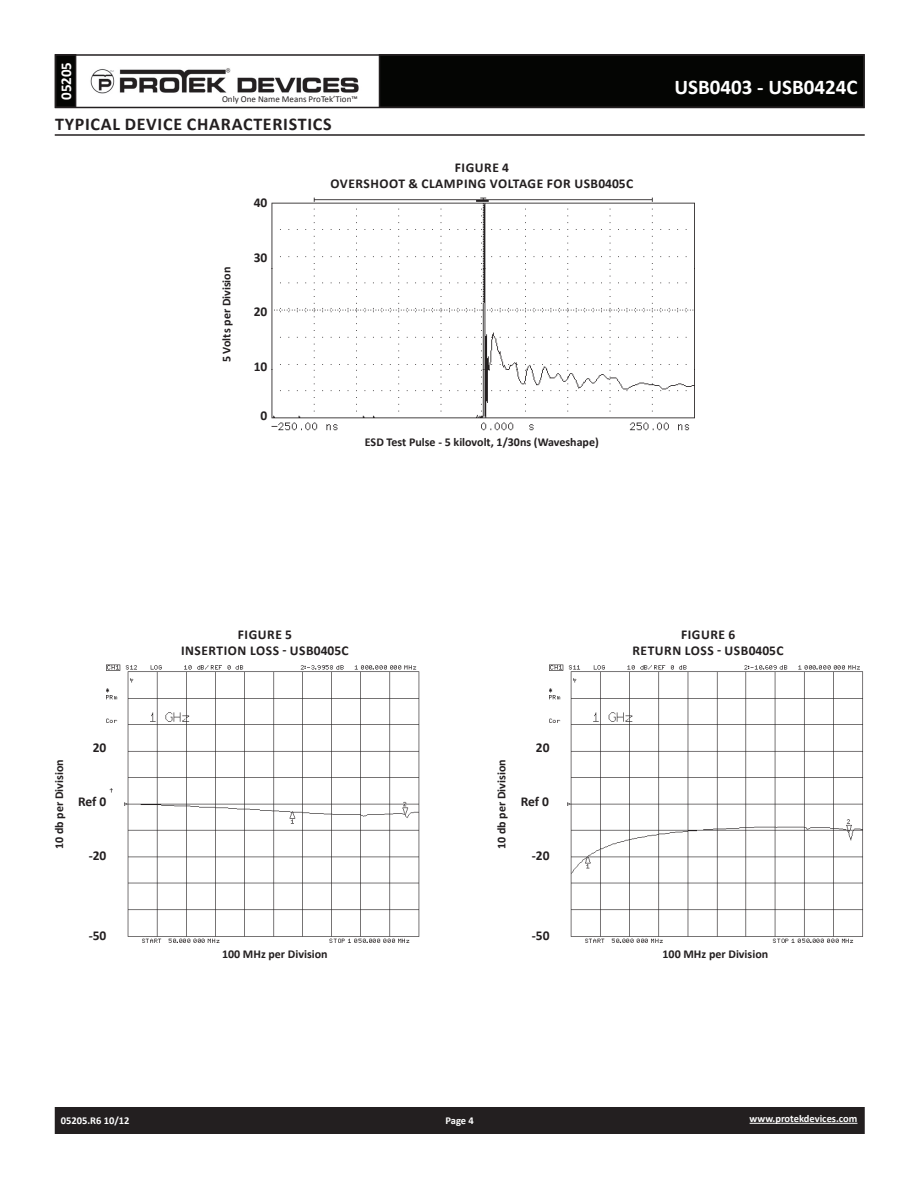
<style>
.page{position:relative;width:918px;height:1188px;background:#fff}
.page>*{position:absolute;margin:0;border:0;box-sizing:border-box;transform-origin:0 0}
.t1{font:700 21px "Calibri";color:#fff}
.t2{font:700 18px "Calibri";letter-spacing:.04em;color:#231f20}
.t3{font:700 15px "Calibri";color:#fff}
.t4{font:700 13.5px/16.2px "Calibri";letter-spacing:.04em;color:#231f20;text-align:center}
.t5{font:700 12px "Calibri";color:#231f20}
.t6{font:700 10.5px "Calibri";color:#fff}
.t7{font:9px "Calibri";color:#231f20}
</style>
<div class="page">
<div style="left:56px;top:1108px;width:808px;height:25px;background:#231f20"></div>
<div style="left:55px;top:1107px;width:810px;height:27px;border:2px solid #231f20"></div>
<div style="left:56px;top:55px;width:20px;height:52px;background:#040503"></div>
<div style="left:55px;top:54px;width:21px;height:54px;border:2px solid #231f20"></div>
<div style="left:380px;top:55px;width:484px;height:52px;background:#040503"></div>
<div style="left:55px;top:54px;width:810px;height:54px;border:2px solid #231f20"></div>
<img style="left:90px;top:68px;width:269px;height:26px">
<hr style="left:750px;top:1123px;width:107px;height:1px;background:#fff">
<hr style="left:55px;top:134px;width:810px;height:2px;background:#231f20">
<img style="left:271px;top:197px;width:424px;height:234px">
<img style="left:106px;top:664px;width:314px;height:279px">
<img style="left:549px;top:664px;width:314px;height:278px">
<p class="t3" style="left:56px;top:100px;width:40px;rotate:-90deg">05205</p>
<p class="t7" style="left:222px;top:93px;width:137px">Only One Name Means ProTek’Tion™</p>
<h2 class="t2" style="left:55px;top:112px;width:268px">TYPICAL DEVICE CHARACTERISTICS</h2>
<p class="t4" style="left:331px;top:160px;width:304px">FIGURE 4<br>OVERSHOOT &amp; CLAMPING VOLTAGE FOR USB0405C</p>
<p class="t4" style="left:254px;top:195px;width:15px">40</p>
<p class="t5" style="left:219px;top:362px;width:97px;rotate:-90deg">5 VOLTS PER DIVISION</p>
<p class="t4" style="left:254px;top:249px;width:15px">30</p>
<p class="t4" style="left:254px;top:304px;width:15px">20</p>
<p class="t4" style="left:254px;top:358px;width:15px">10</p>
<p class="t4" style="left:261px;top:407px;width:8px">0</p>
<p class="t5" style="left:365px;top:434px;width:235px">ESD TEST PULSE - 5 KILOVOLT, 1/30NS (WAVESHAPE)</p>
<h1 class="t1" style="left:674px;top:74px;width:185px">USB0403 - USB0424C</h1>
<p class="t4" style="left:181px;top:626px;width:169px">FIGURE 5<br>INSERTION LOSS - USB0405C</p>
<p class="t4" style="left:633px;top:626px;width:152px">FIGURE 6<br>RETURN LOSS - USB0405C</p>
<p class="t4" style="left:93px;top:740px;width:15px">20</p>
<p class="t4" style="left:536px;top:740px;width:15px">20</p>
<p class="t5" style="left:51px;top:849px;width:91px;rotate:-90deg">10 DB PER DIVISION</p>
<p class="t5" style="left:494px;top:849px;width:91px;rotate:-90deg">10 DB PER DIVISION</p>
<p class="t4" style="left:78px;top:794px;width:30px">REF 0</p>
<p class="t4" style="left:521px;top:794px;width:30px">REF 0</p>
<p class="t4" style="left:89px;top:847px;width:19px">-20</p>
<p class="t4" style="left:532px;top:847px;width:19px">-20</p>
<p class="t4" style="left:89px;top:928px;width:19px">-50</p>
<p class="t4" style="left:532px;top:928px;width:19px">-50</p>
<p class="t5" style="left:222px;top:946px;width:107px">100 MHZ PER DIVISION</p>
<p class="t5" style="left:663px;top:946px;width:107px">100 MHZ PER DIVISION</p>
<p class="t6" style="left:61px;top:1114px;width:70px">05205.R6 10/12</p>
<p class="t6" style="left:446px;top:1114px;width:30px">PAGE 4</p>
<p class="t6" style="left:750px;top:1112px;width:109px">WWW.PROTEKDEVICES.COM</p>
</div>
